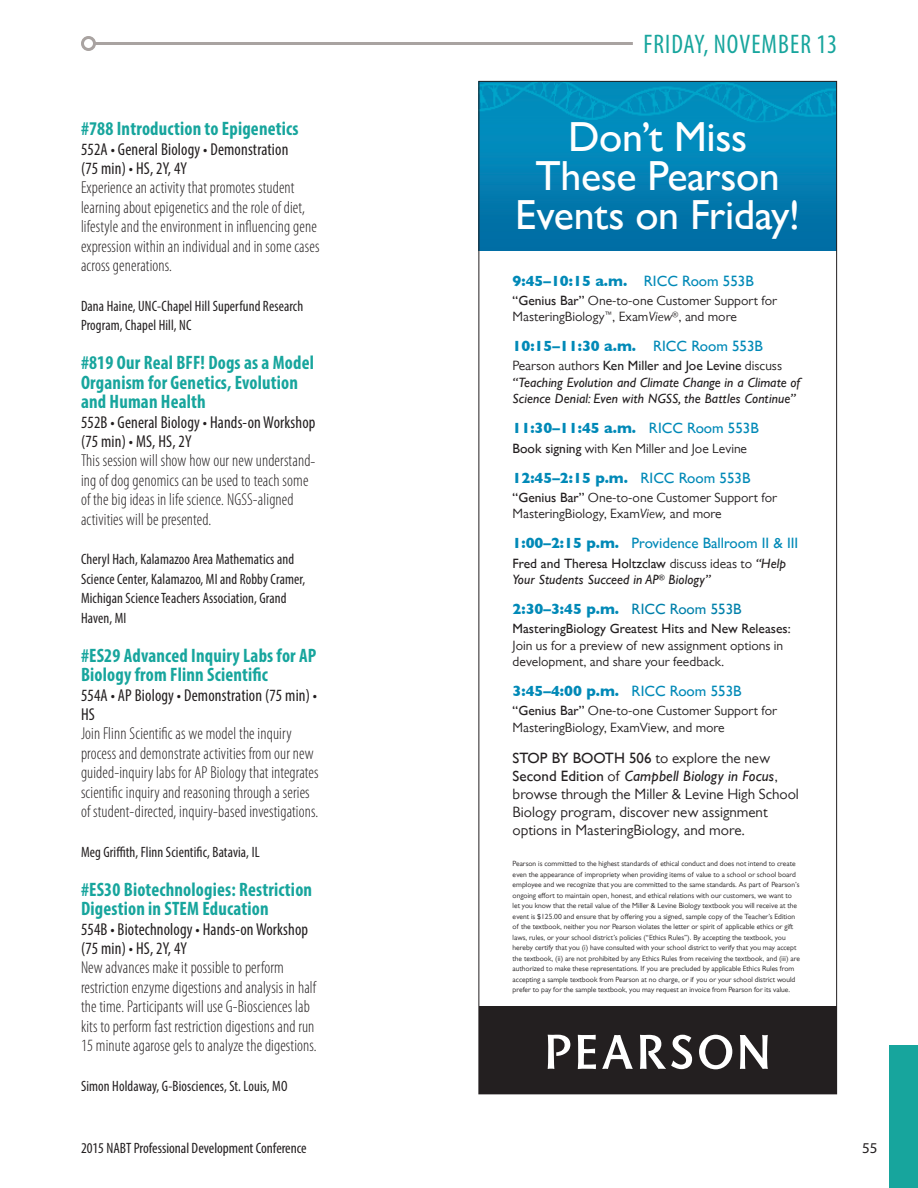
<style>
.page{position:relative;width:918px;height:1188px;background:#fff}
.page>*{position:absolute;margin:0;border:0;box-sizing:border-box;transform-origin:0 0}
.t1{font:500 42px/39px "Gill Sans MT Pro";letter-spacing:-.01em;color:#fff;text-align:center}
.t2{font:condensed 27px "Myriad Pro";letter-spacing:.04em;color:#17a59d;scale:.96 1}
.t3{font:700 condensed 19.5px/19.5px "Myriad Pro";letter-spacing:.01em;color:#17a59d;scale:.96 1}
.t4{font:300 condensed 17.25px/19.5px "Myriad Pro";letter-spacing:.01em;color:#231f20;scale:.96 1}
.t5{font:condensed 17.25px/19.5px "Myriad Pro";letter-spacing:.01em;color:#231f20;scale:.96 1}
.t6{font:condensed 15px/19.5px "Myriad Pro";letter-spacing:.01em;color:#231f20;scale:.96 1}
.t7{font:15px/18px "Gill Sans MT Pro";color:#231f20}
.t8{font:700 15px "Gill Sans";color:#0089b7}
.t9{font:condensed 15px "Myriad Pro";letter-spacing:.01em;color:#231f20}
.t10{font:500 15px "Gill Sans MT Pro";color:#0089b7}
.t11{font:15px "Myriad Pro";color:#231f20}
.t12{font:13.5px/16.5px "Gill Sans MT Pro";color:#231f20}
.t13{font:italic 500 13.5px/16.5px "Gill Sans MT Pro";letter-spacing:.01em;color:#231f20}
.t14{font:500 13.5px "Gill Sans MT Pro";color:#231f20}
.t15{font:7.5px/10.5px "Gill Sans MT Pro";color:#231f20}
.s1{font-family:"Gill Sans MT Pro";font-weight:500}
.s2{font-weight:500}
.s3{font-style:italic}
.s4{font-weight:400;font-style:normal}
.s5{font-style:normal}
.s6{font-family:"Gill Sans";font-weight:700}
.s7{font-family:"Gill Sans MT Pro";font-weight:500;color:#0080aa}
.s8{font-weight:500;font-style:italic}
</style>
<div class="page">
<div style="left:889px;top:1045px;width:29px;height:143px;background:#17a59d"></div>
<hr style="left:94px;top:42px;width:539px;height:3px;background:#a9a3a1">
<div style="left:81px;top:36px;width:15px;height:15px;border:3px solid #a9a3a1;border-radius:50%"></div>
<div style="left:479px;top:1006px;width:358px;height:88px;background:#231f20"></div>
<svg style="left:548px;top:1035px;width:220px;height:34px"></svg>
<img style="left:480px;top:83px;width:355px;height:167px">
<h3 class="t3" style="left:81px;top:118px;width:228px">#788 Introduction to Epigenetics</h3>
<h3 class="t5" style="left:81px;top:139px;width:218px">552A • General Biology • Demonstration (75 min) • HS, 2Y, 4Y</h3>
<h3 class="t4" style="left:81px;top:178px;width:250px">Experience an activity that promotes student learning about epigenetics and the role of diet, lifestyle and the environment in influencing gene expression within an individual and in some cases across generations.</h3>
<h3 class="t6" style="left:81px;top:296px;width:233px">Dana Haine, UNC-Chapel Hill Superfund Research<br>Program, Chapel Hill, NC</h3>
<h3 class="t3" style="left:81px;top:352px;width:244px">#819 Our Real BFF! Dogs as a Model<br>Organism for Genetics, Evolution and Human Health</h3>
<h3 class="t5" style="left:81px;top:412px;width:246px">552B • General Biology • Hands-on Workshop (75 min) • MS, HS, 2Y</h3>
<h3 class="t4" style="left:81px;top:451px;width:246px">This session will show how our new understand&shy;ing of dog genomics can be used to teach some of the big ideas in life science. NGSS-aligned activities will be presented.</h3>
<h3 class="t6" style="left:81px;top:549px;width:235px">Cheryl Hach, Kalamazoo Area Mathematics and Science Center, Kalamazoo, MI and Robby Cramer, Michigan Science Teachers Association, Grand Haven, MI</h3>
<h3 class="t3" style="left:81px;top:645px;width:247px">#ES29 Advanced Inquiry Labs for AP<br>Biology from Flinn Scientific</h3>
<h3 class="t5" style="left:81px;top:685px;width:248px">554A • AP Biology • Demonstration (75 min) •<br>HS</h3>
<p class="t4" style="left:81px;top:724px;width:249px">Join Flinn Scientific as we model the inquiry process and demonstrate activities from our new guided-inquiry labs for AP Biology that integrates scientific inquiry and reasoning through a series of student-directed, inquiry-based investigations.</p>
<h3 class="t6" style="left:81px;top:842px;width:188px">Meg Griffith, Flinn Scientific, Batavia, IL</h3>
<h3 class="t3" style="left:81px;top:879px;width:242px">#ES30 Biotechnologies: Restriction<br>Digestion in STEM Education</h3>
<h3 class="t5" style="left:81px;top:919px;width:238px">554B • Biotechnology • Hands-on Workshop (75 min) • HS, 2Y, 4Y</h3>
<p class="t4" style="left:81px;top:958px;width:247px">New advances make it possible to perform restriction enzyme digestions and analysis in half the time. Participants will use G-Biosciences lab kits to perform fast restriction digestions and run 15 minute agarose gels to analyze the digestions.</p>
<h3 class="t6" style="left:81px;top:1076px;width:217px">Simon Holdaway, G-Biosciences, St. Louis, MO</h3>
<h2 class="t2" style="left:643px;top:28px;width:203px">FRIDAY, NOVEMBER 13</h2>
<h1 class="t1" style="left:515px;top:117px;width:287px">Don’t Miss<br>These Pearson<br>Events on Friday!</h1>
<h3 class="t8" style="left:513px;top:272px;width:243px">9:45–10:15 a.m. <span class="s1">RICC Room 553B</span></h3>
<h3 class="t12" style="left:513px;top:292px;width:266px"><span class="s2">“Genius Bar”</span> One-to-one Customer Support for<br>MasteringBiology<sup>™</sup>, Exam<span class="s3">View</span><sup>®</sup>, and more</h3>
<h3 class="t8" style="left:513px;top:337px;width:252px">10:15–11:30 a.m. <span class="s1">RICC Room 553B</span></h3>
<h3 class="t13" style="left:513px;top:358px;width:289px"><span class="s4">Pearson authors</span> <span class="s5">Ken Miller and Joe Levine</span> <span class="s4">discuss </span>“Teaching Evolution and Climate Change in a Climate of<br>Science Denial: Even with NGSS, the Battles Continue”</h3>
<h3 class="t8" style="left:513px;top:420px;width:248px">11:30–11:45 a.m. <span class="s1">RICC Room 553B</span></h3>
<h3 class="t12" style="left:513px;top:440px;width:236px"><span class="s2">Book signing</span> with Ken Miller and Joe Levine</h3>
<h3 class="t8" style="left:513px;top:469px;width:239px">12:45–2:15 p.m. <span class="s1">RICC Room 553B</span></h3>
<h3 class="t12" style="left:513px;top:489px;width:266px"><span class="s2">“Genius Bar”</span> One-to-one Customer Support for<br>MasteringBiology, Exam<span class="s3">View,</span> and more</h3>
<h3 class="t10" style="left:513px;top:534px;width:287px"><span class="s6">1:00–2:15 p.m.</span> Providence Ballroom II &amp; III</h3>
<h3 class="t13" style="left:513px;top:555px;width:275px"><span class="s5">Fred and Theresa Holtzclaw</span> <span class="s4">discuss ideas to</span> “Help<br>Your Students Succeed in AP<sup>®</sup> Biology”</h3>
<h3 class="t8" style="left:513px;top:600px;width:230px">2:30–3:45 p.m. <span class="s7">RICC Room 553B</span></h3>
<h3 class="t14" style="left:513px;top:621px;width:280px">MasteringBiology Greatest Hits and New Releases:</h3>
<h3 class="t12" style="left:513px;top:637px;width:272px">Join us for a preview of new assignment options in development, and share your feedback.</h3>
<h3 class="t8" style="left:513px;top:682px;width:230px">3:45–4:00 p.m. <span class="s1">RICC Room 553B</span></h3>
<h3 class="t12" style="left:513px;top:703px;width:266px"><span class="s2">“Genius Bar”</span> One-to-one Customer Support for<br>MasteringBiology, ExamView, and more</h3>
<h3 class="t7" style="left:513px;top:749px;width:288px"><span class="s2">STOP BY BOOTH 506</span> to explore the new <span class="s2">Second Edition</span> of <span class="s8">Campbell Biology in Focus</span>, browse through the Miller &amp; Levine High School Biology program, discover new assignment options in MasteringBiology, and more.</h3>
<p class="t15" style="left:513px;top:858px;width:289px">Pearson is committed to the highest standards of ethical conduct and does not intend to create even the appearance of impropriety when providing items of value to a school or school board employee and we recognize that you are committed to the same standards. As part of Pearson’s ongoing effort to maintain open, honest, and ethical relations with our customers, we want to let you know that the retail value of the Miller &amp; Levine Biology textbook you will receive at the event is $125.00 and ensure that by offering you a signed, sample copy of the Teacher’s Edition of the textbook, neither you nor Pearson violates the letter or spirit of applicable ethics or gift laws, rules, or your school district’s policies (“Ethics Rules”). By accepting the textbook, you hereby certify that you (i) have consulted with your school district to verify that you may accept the textbook, (ii) are not prohibited by any Ethics Rules from receiving the textbook, and (iii) are authorized to make these representations. If you are precluded by applicable Ethics Rules from accepting a sample textbook from Pearson at no charge, or if you or your school district would prefer to pay for the sample textbook, you may request an invoice from Pearson for its value.</p>
<h3 class="t9" style="left:81px;top:1139px;width:227px">2015 NABT Professional Development Conference</h3>
<h3 class="t11" style="left:862px;top:1139px;width:17px">55</h3>
</div>
